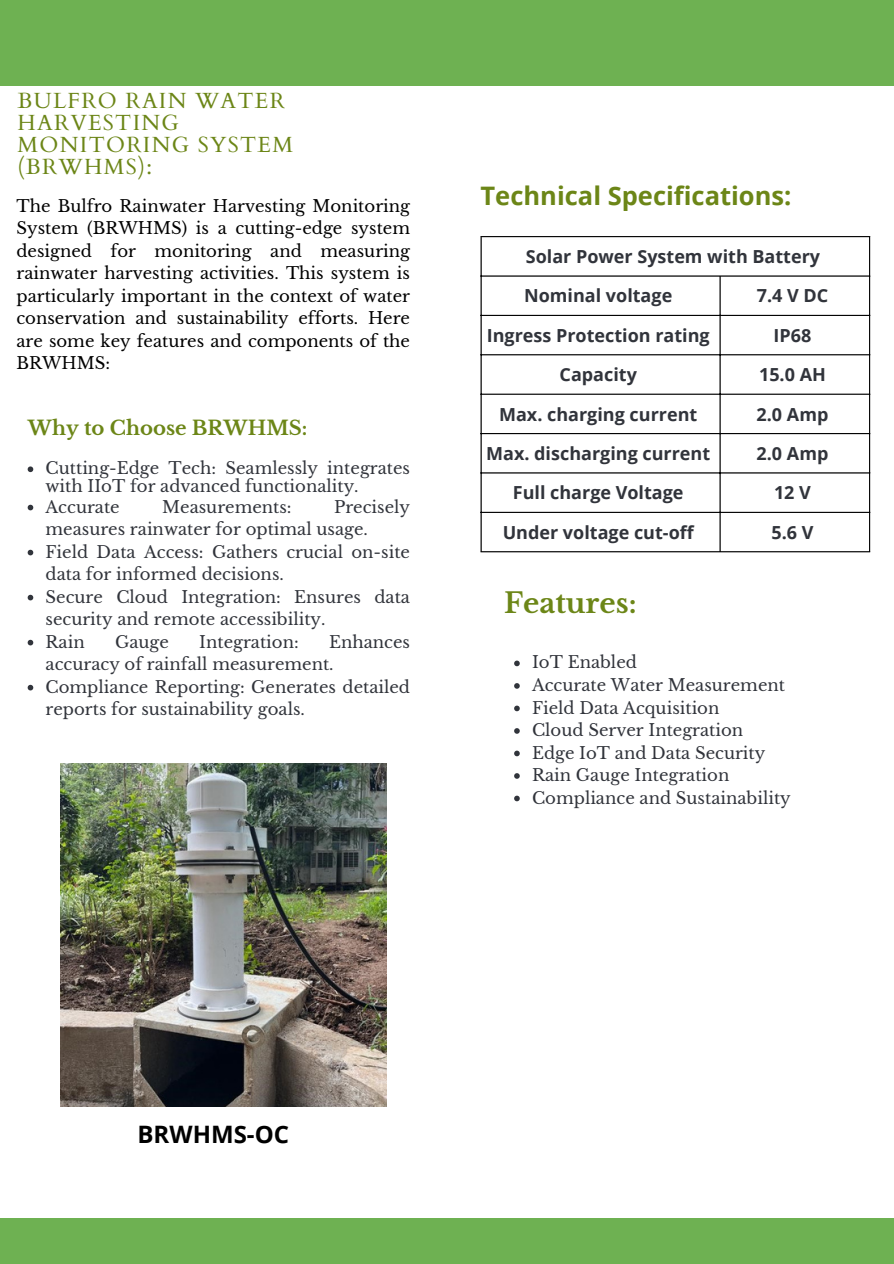
<style>
.page{position:relative;width:894px;height:1264px;background:#fff}
.page>*{position:absolute;margin:0;border:0;box-sizing:border-box;transform-origin:0 0}
.t1{font:700 27.75px "Libre Baskerville";color:#6c8617}
.t2{font:700 25.5px "Open Sans";color:#6c8617}
.t3{font:700 24px "Open Sans";color:#000}
.t4{font:21.9px/21.9px "Cardo";letter-spacing:.06em;color:#6c8617}
.t5{font:700 19.65px "Libre Baskerville";color:#6c8617}
.t6{font:700 18px "Open Sans";color:#31343b}
.t7{font:16.5px/22.5px "Libre Baskerville";color:#31343b}
.t8{font:16.5px/22.5px "Libre Baskerville";color:#000;text-align:justify}
</style>
<div class="page">
<div style="left:0;top:0;width:893px;height:86px;background:#6eb152"></div>
<div style="left:0;top:1217px;width:893px;height:46px;background:#6eb152"></div>
<hr style="left:480px;top:237px;width:1px;height:314px;background:#000">
<hr style="left:719px;top:276px;width:1px;height:275px;background:#000">
<hr style="left:868px;top:237px;width:1px;height:314px;background:#000">
<hr style="left:480px;top:236px;width:389px;height:1px;background:#000">
<hr style="left:480px;top:275px;width:389px;height:1px;background:#000">
<hr style="left:480px;top:315px;width:389px;height:1px;background:#000">
<hr style="left:480px;top:354px;width:389px;height:1px;background:#000">
<hr style="left:480px;top:393px;width:389px;height:2px;background:#000">
<hr style="left:480px;top:433px;width:389px;height:1px;background:#000">
<hr style="left:480px;top:472px;width:389px;height:1px;background:#000">
<hr style="left:480px;top:512px;width:389px;height:1px;background:#000">
<hr style="left:480px;top:551px;width:389px;height:1px;background:#000">
<svg style="left:28px;top:466px;width:5px;height:6px"></svg>
<svg style="left:28px;top:504px;width:5px;height:6px"></svg>
<svg style="left:28px;top:549px;width:5px;height:6px"></svg>
<svg style="left:28px;top:594px;width:5px;height:6px"></svg>
<svg style="left:28px;top:639px;width:5px;height:6px"></svg>
<svg style="left:28px;top:684px;width:5px;height:6px"></svg>
<svg style="left:514px;top:660px;width:5px;height:6px"></svg>
<svg style="left:514px;top:683px;width:5px;height:5px"></svg>
<svg style="left:514px;top:705px;width:5px;height:6px"></svg>
<svg style="left:514px;top:728px;width:5px;height:5px"></svg>
<svg style="left:514px;top:750px;width:5px;height:6px"></svg>
<svg style="left:514px;top:773px;width:5px;height:5px"></svg>
<svg style="left:514px;top:795px;width:5px;height:6px"></svg>
<img style="left:61px;top:763px;width:325px;height:343px">
<h3 class="t4" style="left:18px;top:90px;width:277px">BULFRO RAIN WATER<br>HARVESTING<br>MONITORING SYSTEM (BRWHMS):</h3>
<p class="t8" style="left:16px;top:194px;width:395px">The Bulfro Rainwater Harvesting Monitoring System (BRWHMS) is a cutting-edge system designed for monitoring and measuring rainwater harvesting activities. This system is particularly important in the context of water conservation and sustainability efforts. Here are some key features and components of the BRWHMS:</p>
<p class="t5" style="left:28px;top:416px;width:281px">Why to Choose BRWHMS:</p>
<p class="t7" style="left:46px;top:459px;width:366px;line-height:18px">Cutting-Edge Tech: Seamlessly integrates with IIoT for advanced functionality.</p>
<p class="t7" style="left:46px;top:495px;width:76px">Accurate</p>
<p class="t7" style="left:162px;top:495px;width:131px">Measurements:</p>
<p class="t7" style="left:46px;top:495px;width:366px;text-indent:288px">Precisely measures rainwater for optimal usage.</p>
<p class="t7" style="left:46px;top:540px;width:366px">Field Data Access: Gathers crucial on-site data for informed decisions.</p>
<p class="t7" style="left:46px;top:585px;width:366px">Secure Cloud Integration: Ensures data security and remote accessibility.</p>
<p class="t7" style="left:46px;top:630px;width:41px">Rain</p>
<p class="t7" style="left:115px;top:630px;width:55px">Gauge</p>
<p class="t7" style="left:199px;top:630px;width:101px">Integration:</p>
<p class="t7" style="left:46px;top:630px;width:366px;text-indent:283px">Enhances accuracy of rainfall measurement.</p>
<p class="t7" style="left:46px;top:675px;width:366px">Compliance Reporting: Generates detailed reports for sustainability goals.</p>
<h4 class="t2" style="left:480px;top:178px;width:312px">Technical Specifications:</h4>
<p class="t6" style="left:525px;top:244px;width:296px">Solar Power System with Battery</p>
<p class="t6" style="left:524px;top:283px;width:150px">Nominal voltage</p>
<p class="t6" style="left:756px;top:283px;width:73px">7.4 V DC</p>
<p class="t6" style="left:486px;top:322px;width:224px">Ingress Protection rating</p>
<p class="t6" style="left:773px;top:322px;width:39px">IP68</p>
<p class="t6" style="left:559px;top:362px;width:79px">Capacity</p>
<p class="t6" style="left:758px;top:362px;width:68px">15.0 AH</p>
<h1 class="t6" style="left:499px;top:401px;width:200px">Max. charging current</h1>
<p class="t6" style="left:756px;top:401px;width:73px">2.0 Amp</p>
<p class="t6" style="left:486px;top:441px;width:225px">Max. discharging current</p>
<p class="t6" style="left:756px;top:441px;width:73px">2.0 Amp</p>
<p class="t6" style="left:512px;top:480px;width:172px">Full charge Voltage</p>
<p class="t6" style="left:773px;top:480px;width:38px">12 V</p>
<p class="t6" style="left:502px;top:519px;width:192px">Under voltage cut-off</p>
<p class="t6" style="left:771px;top:519px;width:44px">5.6 V</p>
<p class="t1" style="left:504px;top:586px;width:134px">Features:</p>
<h1 class="t7" style="left:532px;top:651px;width:106px">IoT Enabled</h1>
<p class="t7" style="left:532px;top:674px;width:254px">Accurate Water Measurement</p>
<p class="t7" style="left:532px;top:696px;width:189px">Field Data Acquisition</p>
<p class="t7" style="left:532px;top:719px;width:213px">Cloud Server Integration</p>
<p class="t7" style="left:532px;top:741px;width:235px">Edge IoT and Data Security</p>
<p class="t7" style="left:532px;top:764px;width:199px">Rain Gauge Integration</p>
<p class="t7" style="left:532px;top:786px;width:260px">Compliance and Sustainability</p>
<h2 class="t3" style="left:137px;top:1116px;width:153px">BRWHMS-OC</h2>
</div>
